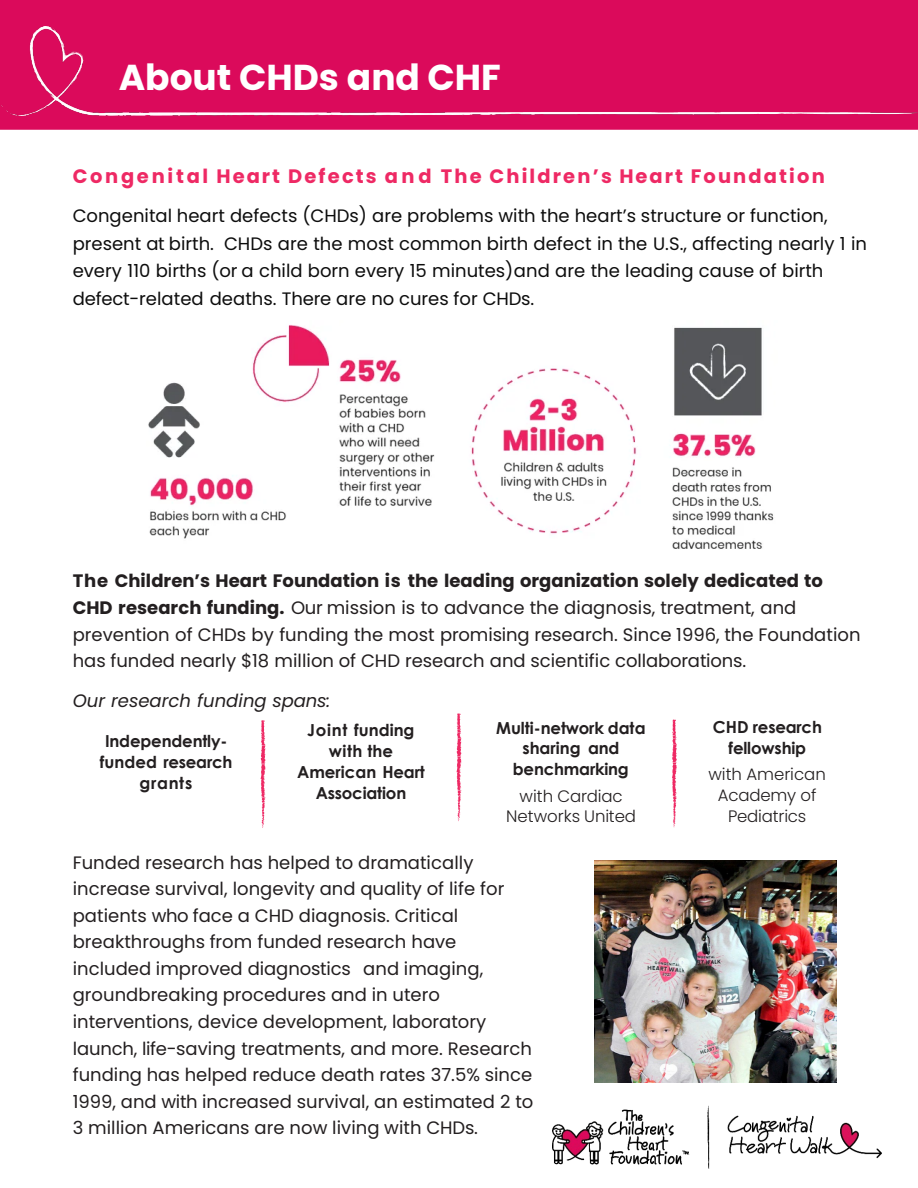
<style>
.page{position:relative;width:918px;height:1188px;background:#fff}
.page>*{position:absolute;margin:0;border:0;box-sizing:border-box;transform-origin:0 0}
.t1{font:700 36px "Poppins";color:#fff}
.t2{font:700 19.5px "Poppins";letter-spacing:.115em;color:#ee2964}
.t3{font:18px/26.5px "Poppins";color:#231f20}
.t4{font:18px/27.9px "Poppins";color:#0d0d0d}
.t5{font:italic 18px "Poppins";color:#231f20}
.t6{font:700 16.5px/20.9px "Century Gothic";letter-spacing:-.01em;color:#231f20;text-align:center}
.t7{font:300 16.5px/20.5px "Poppins";letter-spacing:-.01em;color:#231f20;text-align:center}
.s1{font-weight:700}
</style>
<div class="page">
<img style="left:594px;top:860px;width:243px;height:223px">
<svg style="left:261px;top:720px;width:5px;height:108px"></svg>
<svg style="left:456px;top:713px;width:6px;height:108px"></svg>
<svg style="left:672px;top:720px;width:5px;height:107px"></svg>
<img style="left:148px;top:324px;width:626px;height:225px">
<img style="left:553px;top:1105px;width:329px;height:63px">
<div style="left:0;top:0;width:918px;height:130px;background:#db0a5b"></div>
<div style="left:0;top:27px;width:918px;height:89px;background:#db0a5b"></div>
<p class="t1" style="left:119px;top:56px;width:384px">About CHDs and CHF</p>
<p class="t2" style="left:73px;top:165px;width:754px">Congenital Heart Defects and The Children’s Heart Foundation</p>
<p class="t4" style="left:73px;top:201px;width:796px">Congenital heart defects (CHDs) are problems with the heart’s structure or function, present at birth. CHDs are the most common birth defect in the U.S., affecting nearly 1 in every 110 births (or a child born every 15 minutes)and are the leading cause of birth defect-related deaths. There are no cures for CHDs.</p>
<p class="t3" style="left:73px;top:568px;width:789px"><span class="s1">The Children’s Heart Foundation is the leading organization solely dedicated to CHD research funding.</span> Our mission is to advance the diagnosis, treatment, and prevention of CHDs by funding the most promising research. Since 1996, the Foundation has funded nearly $18 million of CHD research and scientific collaborations.</p>
<p class="t5" style="left:73px;top:690px;width:259px">Our research funding spans:</p>
<p class="t6" style="left:100px;top:730px;width:134px">Independently&shy;funded research grants</p>
<p class="t6" style="left:297px;top:719px;width:129px">Joint funding with the<br>American Heart<br>Association</p>
<p class="t6" style="left:496px;top:716px;width:151px">Multi-network data sharing and benchmarking</p>
<p class="t7" style="left:506px;top:786px;width:131px">with Cardiac<br>Networks United</p>
<p class="t3" style="left:73px;top:849px;width:462px">Funded research has helped to dramatically increase survival, longevity and quality of life for patients who face a CHD diagnosis. Critical breakthroughs from funded research have included improved diagnostics and imaging, groundbreaking procedures and in utero interventions, device development, laboratory launch, life-saving treatments, and more. Research funding has helped reduce death rates 37.5% since 1999, and with increased survival, an estimated 2 to 3 million Americans are now living with CHDs.</p>
<p class="t6" style="left:713px;top:716px;width:111px">CHD research fellowship</p>
<p class="t7" style="left:708px;top:764px;width:119px">with American<br>Academy of<br>Pediatrics</p>
</div>
